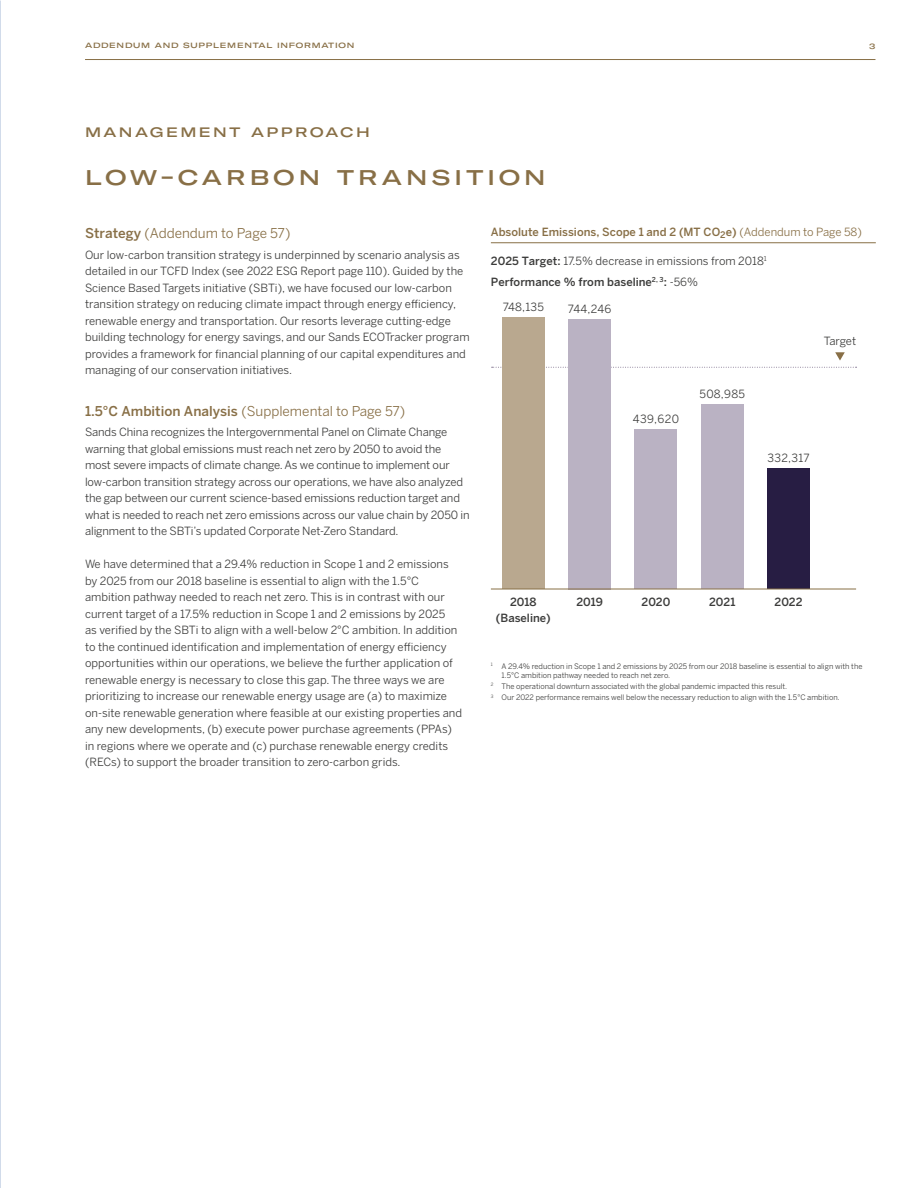
<style>
.page{position:relative;width:918px;height:1188px;background:#fff}
.page>*{position:absolute;margin:0;border:0;box-sizing:border-box;transform-origin:0 0}
.Divider_heading_Appe{font:500 expanded 21px "GT America";letter-spacing:.2em;color:#886f46}
.Heading2_Appendix{font:13.5px "Benton Sans";color:#886f46}
.H2_Appendix{font:500 expanded 13.5px "GT America";letter-spacing:.18em;color:#886f46}
.Body_copy_Appendix{font:11.25px/16.5px "Benton Sans";color:#3c3c3b}
.H4_Appendix{font:500 11.25px "Benton Sans";color:#886f46}
.Body_copy_Appendix-2{font:500 11.25px "Benton Sans";color:#3c3c3b}
.H4_Appendix-2{font:500 11.25px/16.5px "Benton Sans";color:#3c3c3b;text-align:center}
.Footnotes_Appendix{font:7.5px/9px "Benton Sans";color:#3c3c3b}
.t1{font:500 expanded 7.5px "GT America";letter-spacing:.1em;color:#886f46}
.s1{font-weight:500}
.s2{font-weight:400}
</style>
<div class="page">
<img style="left:0;top:0;width:1px;height:1188px">
<hr style="left:491px;top:243px;width:385px;height:1px;background:#886f46">
<svg style="left:492px;top:367px;width:365px;height:1px"></svg>
<div style="left:767px;top:469px;width:43px;height:120px;background:#271d43"></div>
<div style="left:701px;top:404px;width:43px;height:185px;background:#bab2c3"></div>
<div style="left:635px;top:430px;width:42px;height:159px;background:#bab2c3"></div>
<div style="left:568px;top:319px;width:43px;height:270px;background:#bab2c3"></div>
<div style="left:502px;top:317px;width:43px;height:272px;background:#b9a88f"></div>
<svg style="left:835px;top:352px;width:10px;height:9px"></svg>
<hr style="left:491px;top:589px;width:365px;height:1px;background:#886f46">
<hr style="left:85px;top:59px;width:790px;height:1px;background:#886f46">
<p class="t1" style="left:85px;top:41px;width:271px">ADDENDUM AND SUPPLEMENTAL INFORMATION</p>
<p class="t1" style="left:869px;top:42px;width:8px">3</p>
<p class="H2_Appendix" style="left:85px;top:124px;width:286px">MANAGEMENT APPROACH</p>
<p class="Divider_heading_Appe" style="left:85px;top:164px;width:462px">LOW-CARBON TRANSITION</p>
<p class="Heading2_Appendix" style="left:85px;top:225px;width:207px"><span class="s1">Strategy</span> (Addendum to Page 57)</p>
<p class="Body_copy_Appendix" style="left:85px;top:246px;width:386px">Our low-carbon transition strategy is underpinned by scenario analysis as detailed in our TCFD Index (see 2022 ESG Report page 110). Guided by the Science Based Targets initiative (SBTi), we have focused our low-carbon transition strategy on reducing climate impact through energy efficiency, renewable energy and transportation. Our resorts leverage cutting-edge building technology for energy savings, and our Sands ECOTracker program provides a framework for financial planning of our capital expenditures and managing of our conservation initiatives.</p>
<p class="Heading2_Appendix" style="left:85px;top:403px;width:322px"><span class="s1">1.5°C Ambition Analysis</span> (Supplemental to Page 57)</p>
<p class="Body_copy_Appendix" style="left:85px;top:424px;width:386px">Sands China recognizes the Intergovernmental Panel on Climate Change warning that global emissions must reach net zero by 2050 to avoid the most severe impacts of climate change. As we continue to implement our low-carbon transition strategy across our operations, we have also analyzed the gap between our current science-based emissions reduction target and what is needed to reach net zero emissions across our value chain by 2050 in alignment to the SBTi’s updated Corporate Net-Zero Standard.</p>
<p class="Body_copy_Appendix" style="left:85px;top:556px;width:379px">We have determined that a 29.4% reduction in Scope 1 and 2 emissions by 2025 from our 2018 baseline is essential to align with the 1.5°C ambition pathway needed to reach net zero. This is in contrast with our current target of a 17.5% reduction in Scope 1 and 2 emissions by 2025<br>as verified by the SBTi to align with a well-below 2°C ambition. In addition to the continued identification and implementation of energy efficiency opportunities within our operations, we believe the further application of renewable energy is necessary to close this gap. The three ways we are prioritizing to increase our renewable energy usage are (a) to maximize on-site renewable generation where feasible at our existing properties and any new developments, (b) execute power purchase agreements (PPAs) in regions where we operate and (c) purchase renewable energy credits (RECs) to support the broader transition to zero-carbon grids.</p>
<p class="H4_Appendix" style="left:491px;top:225px;width:373px">Absolute Emissions, Scope 1 and 2 (MT CO<sub>2</sub>e) <span class="s2">(Addendum to Page 58)</span></p>
<p class="Body_copy_Appendix" style="left:491px;top:253px;width:277px"><span class="s1">2025 Target:</span> 17.5% decrease in emissions from 2018<sup>1</sup></p>
<p class="Body_copy_Appendix-2" style="left:491px;top:275px;width:209px">Performance % from baseline<sup>2,</sup> <sup>3</sup>: <span class="s2">-56%</span></p>
<p class="Body_copy_Appendix" style="left:503px;top:298px;width:43px">748,135</p>
<p class="Body_copy_Appendix" style="left:568px;top:301px;width:45px">744,246</p>
<p class="Body_copy_Appendix" style="left:633px;top:411px;width:48px">439,620</p>
<p class="Body_copy_Appendix" style="left:700px;top:385px;width:47px">508,985</p>
<p class="Body_copy_Appendix" style="left:824px;top:333px;width:34px">Target</p>
<p class="Body_copy_Appendix" style="left:768px;top:450px;width:44px">332,317</p>
<p class="H4_Appendix-2" style="left:496px;top:593px;width:56px">2018 (Baseline)</p>
<p class="H4_Appendix-2" style="left:576px;top:593px;width:28px">2019</p>
<p class="H4_Appendix-2" style="left:642px;top:593px;width:30px">2020</p>
<p class="H4_Appendix-2" style="left:709px;top:593px;width:28px">2021</p>
<p class="H4_Appendix-2" style="left:775px;top:593px;width:29px">2022</p>
<p class="Footnotes_Appendix" style="left:502px;top:661px;width:362px;text-indent:-11px"><sup>1</sup> A 29.4% reduction in Scope 1 and 2 emissions by 2025 from our 2018 baseline is essential to align with the<br>1.5°C ambition pathway needed to reach net zero.</p>
<p class="Footnotes_Appendix" style="left:491px;top:682px;width:298px"><sup>2</sup> The operational downturn associated with the global pandemic impacted this result.</p>
<p class="Footnotes_Appendix" style="left:491px;top:693px;width:350px"><sup>3</sup> Our 2022 performance remains well below the necessary reduction to align with the 1.5°C ambition.</p>
</div>
